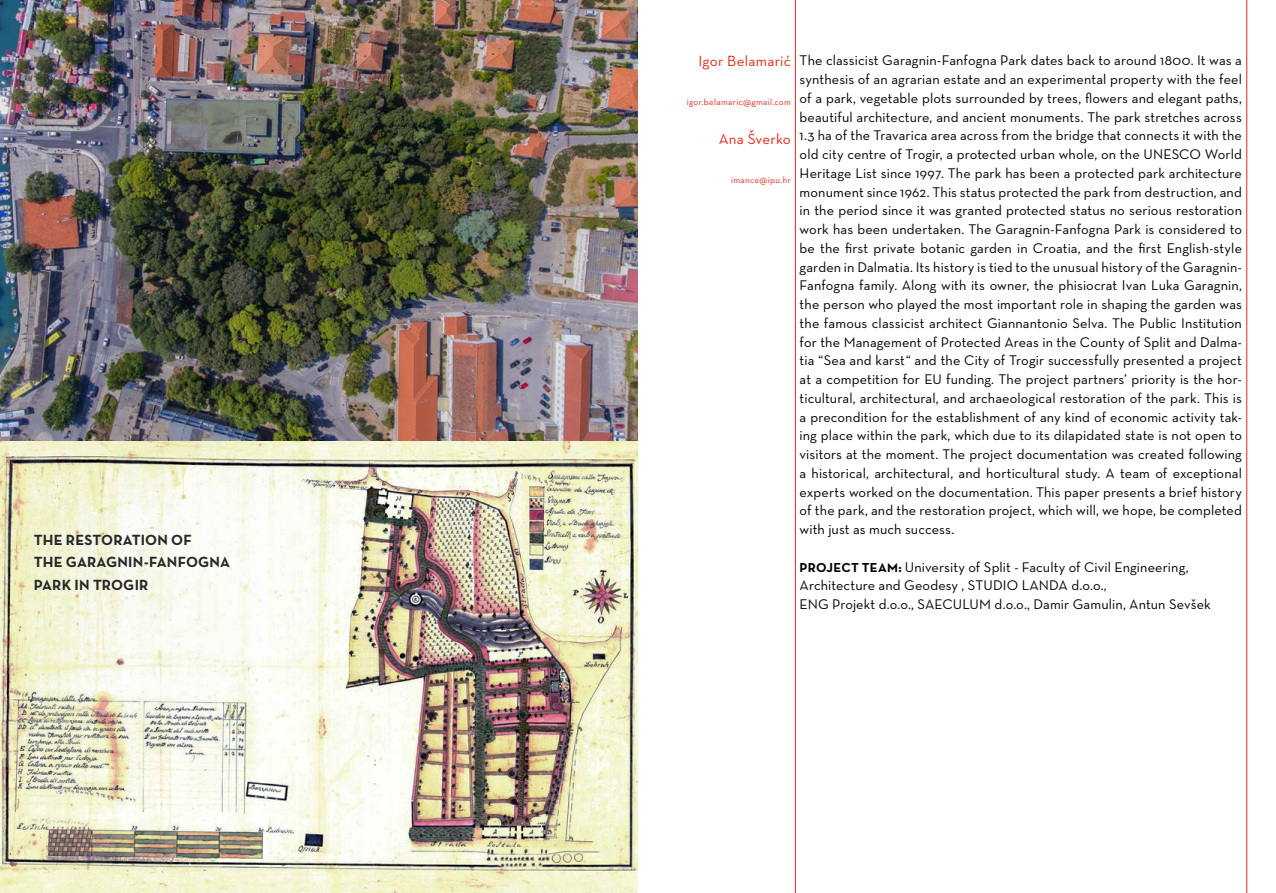
<style>
.page{position:relative;width:1276px;height:893px;background:#fff}
.page>*{position:absolute;margin:0;border:0;box-sizing:border-box;transform-origin:0 0}
.t1{font:700 15px "Neutra Text CE";color:#282727}
.t2{font:500 15px "Neutra Text CE";letter-spacing:.015em;color:#e32719}
.t3{font:500 14.25px/18.8px "Neutra Text CE";letter-spacing:.005em;color:#000;text-align:justify}
.t4{font:500 9px "Neutra Text CE";letter-spacing:.035em;color:#e32719}
.s1{font-weight:700;font-size:13.2px}
</style>
<div class="page">
<hr style="left:795px;top:0;width:1px;height:893px;background:#e32719">
<hr style="left:1246px;top:0;width:1px;height:893px;background:#e32719">
<img style="left:0;top:0;width:638px;height:893px">
<div style="left:0;top:302px;width:398px;height:516px;background:#000;opacity:.75"></div>
<p class="t1" style="left:34px;top:530px;width:52px">THE RESTORATION</p>
<p class="t1" style="left:171px;top:530px;width:22px">O F</p>
<p class="t1" style="left:34px;top:553px;width:54px">THE GARAGNIN</p>
<p class="t1" style="left:144px;top:553px;width:15px">-FAN</p>
<p class="t1" style="left:178px;top:553px;width:20px">FOGNA</p>
<p class="t1" style="left:34px;top:575px;width:19px">PARK</p>
<p class="t1" style="left:75px;top:575px;width:38px">IN TROGIR</p>
<p class="t2" style="left:698px;top:51px;width:93px">Igor Belamarić</p>
<p class="t4" style="left:687px;top:96px;width:106px">igor.belamaric@gmail.com</p>
<p class="t2" style="left:718px;top:129px;width:74px">Ana Šverko</p>
<p class="t4" style="left:731px;top:174px;width:61px">imance@ipu.hr</p>
<p class="t3" style="left:799px;top:51px;width:444px">The classicist Garagnin-Fanfogna Park dates back to around 1800. It was a synthesis of an agrarian estate and an experimental property with the feel of a park, vegetable plots surrounded by trees, flowers and elegant paths, beautiful architecture, and ancient monuments. The park stretches across 1.3 ha of the Travarica area across from the bridge that connects it with the old city centre of Trogir, a protected urban whole, on the UNESCO World Heritage List since 1997. The park has been a protected park architecture monument since 1962. This status protected the park from destruction, and in the period since it was granted protected status no serious restoration work has been undertaken. The Garagnin-Fanfogna Park is considered to be the first private botanic garden in Croatia, and the first English-style garden in Dalmatia. Its history is tied to the unusual history of the Garagnin-Fanfogna family. Along with its owner, the phisiocrat Ivan Luka Garagnin, the person who played the most important role in shaping the garden was the famous classicist architect Giannantonio Selva. The Public Institution for the Management of Protected Areas in the County of Split and Dalma&shy;tia “Sea and karst“ and the City of Trogir successfully presented a project at a competition for EU funding. The project partners’ priority is the hor&shy;ticultural, architectural, and archaeological restoration of the park. This is a precondition for the establishment of any kind of economic activity tak&shy;ing place within the park, which due to its dilapidated state is not open to visitors at the moment. The project documentation was created following a historical, architectural, and horticultural study. A team of exceptional experts worked on the documentation. This paper presents a brief history of the park, and the restoration project, which will, we hope, be completed with just as much success.</p>
<p class="t3" style="left:799px;top:557px;width:413px;text-align:left"><span class="s1">PROJECT TEAM:</span> University of Split - Faculty of Civil Engineering,<br>Architecture and Geodesy , STUDIO LANDA d.o.o.,<br>ENG Projekt d.o.o., SAECULUM d.o.o., Damir Gamulin, Antun Sevšek</p>
</div>
